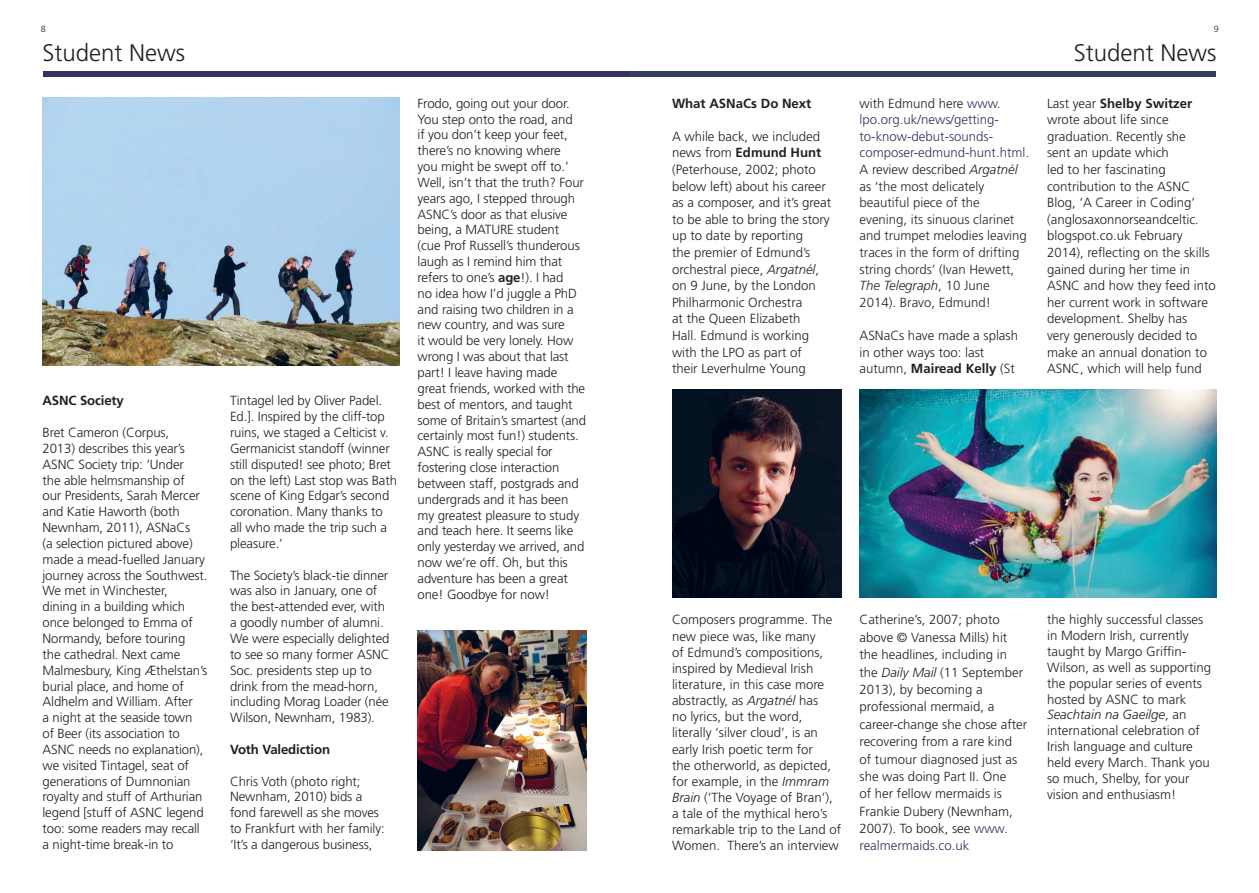
<style>
.page{position:relative;width:1259px;height:893px;background:#fff}
.page>*{position:absolute;margin:0;border:0;box-sizing:border-box;transform-origin:0 0}
.t1{font:300 24px "Frutiger LT Std";color:#231f20}
.t2{font:300 13.2px/15.9px "Frutiger LT Std";letter-spacing:-.01em;color:#231f20}
.t3{font:300 13.2px/16.6px "Frutiger LT Std";color:#252626}
.t4{font:700 13.2px "Frutiger LT Std";letter-spacing:-.01em;color:#231f20}
.t5{font:300 9px "Frutiger LT Std";color:#231f20}
.s1{font-weight:700}
.s2{font-style:italic}
.s3{color:#231f20}
.s4{color:#402c5d}
.s5{font-style:italic;color:#231f20}
</style>
<div class="page">
<div style="left:43px;top:71px;width:586px;height:6px;background:#383061"></div>
<div style="left:629px;top:71px;width:587px;height:6px;background:#343f5a"></div>
<img style="left:672px;top:390px;width:169px;height:208px">
<img style="left:859px;top:390px;width:357px;height:208px">
<img style="left:43px;top:98px;width:356px;height:267px">
<img style="left:417px;top:630px;width:170px;height:220px">
<p class="t5" style="left:41px;top:24px;width:7px">8</p>
<p class="t5" style="left:1213px;top:24px;width:7px">9</p>
<h1 class="t1" style="left:43px;top:39px;width:144px">Student News</h1>
<h1 class="t1" style="left:1073px;top:39px;width:144px">Student News</h1>
<p class="t4" style="left:43px;top:393px;width:83px">ASNC Society</p>
<p class="t2" style="left:43px;top:425px;width:166px">Bret Cameron (Corpus,<br>2013) describes this year’s<br>ASNC Society trip: ‘Under<br>the able helmsmanship of<br>our Presidents, Sarah Mercer and Katie Haworth (both<br>Newnham, 2011), ASNaCs<br>(a selection pictured above) made a mead-fuelled January journey across the Southwest.<br>We met in Winchester,<br>dining in a building which once belonged to Emma of<br>Normandy, before touring<br>the cathedral. Next came<br>Malmesbury, King Æthelstan’s burial place, and home of<br>Aldhelm and William. After<br>a night at the seaside town<br>of Beer (its association to<br>ASNC needs no explanation), we visited Tintagel, seat of generations of Dumnonian royalty and stuff of Arthurian legend [stuff of ASNC legend too: some readers may recall a night-time break-in to</p>
<p class="t2" style="left:230px;top:393px;width:168px">Tintagel led by Oliver Padel.<br>Ed.]. Inspired by the cliff-top ruins, we staged a Celticist v.<br>Germanicist standoff (winner still disputed! see photo; Bret on the left) Last stop was Bath scene of King Edgar’s second coronation. Many thanks to all who made the trip such a pleasure.’</p>
<p class="t2" style="left:230px;top:567px;width:161px">The Society’s black-tie dinner was also in January, one of the best-attended ever, with a goodly number of alumni.<br>We were especially delighted to see so many former ASNC<br>Soc. presidents step up to drink from the mead-horn, including Morag Loader (née<br>Wilson, Newnham, 1983).</p>
<p class="t4" style="left:230px;top:741px;width:101px">Voth Valediction</p>
<p class="t2" style="left:230px;top:773px;width:156px">Chris Voth (photo right;<br>Newnham, 2010) bids a fond farewell as she moves to Frankfurt with her family: ‘It’s a dangerous business,</p>
<p class="t2" style="left:417px;top:95px;width:170px">Frodo, going out your door.<br>You step onto the road, and<br>if you don’t keep your feet, there’s no knowing where<br>you might be swept off to.’<br>Well, isn’t that the truth? Four years ago, I stepped through<br>ASNC’s door as that elusive being, a MATURE student<br>(cue Prof Russell’s thunderous laugh as I remind him that refers to one’s <span class="s1">age</span>!). I had<br>no idea how I’d juggle a PhD and raising two children in a new country, and was sure<br>it would be very lonely. How wrong I was about that last part! I leave having made great friends, worked with the best of mentors, and taught some of Britain’s smartest (and certainly most fun!) students.<br>ASNC is really special for fostering close interaction between staff, postgrads and undergrads and it has been my greatest pleasure to study and teach here. It seems like only yesterday we arrived, and now we’re off. Oh, but this adventure has been a great one! Goodbye for now!</p>
<p class="t4" style="left:672px;top:95px;width:141px">What ASNaCs Do Next</p>
<p class="t2" style="left:672px;top:128px;width:161px;line-height:16.6px">A while back, we included news from <span class="s1">Edmund Hunt </span>(Peterhouse, 2002; photo below left) about his career as a composer, and it’s great to be able to bring the story up to date by reporting<br>the premier of Edmund’s orchestral piece, <span class="s2">Argatnél</span>, on 9 June, by the London<br>Philharmonic Orchestra<br>at the Queen Elizabeth<br>Hall. Edmund is working with the LPO as part of<br>their Leverhulme Young</p>
<p class="t2" style="left:672px;top:612px;width:171px">Composers programme. The new piece was, like many<br>of Edmund’s compositions, inspired by Medieval Irish literature, in this case more abstractly, as <span class="s2">Argatnél</span> has<br>no lyrics, but the word, literally ‘silver cloud’, is an early Irish poetic term for<br>the otherworld, as depicted, for example, in the <span class="s2">Immram<br>Brain</span> (‘The Voyage of Bran’), a tale of the mythical hero’s remarkable trip to the Land of<br>Women. There’s an interview</p>
<p class="t3" style="left:859px;top:95px;width:171px"><span class="s3">with Edmund here</span> <span class="s4">www. lpo.org.uk/news/getting&shy;to-know-debut-sounds&shy;composer-edmund-hunt.html</span><span class="s3">.<br>A review described</span> <span class="s5">Argatnél </span><span class="s3">as ‘</span>the most delicately beautiful piece of the evening, its sinuous clarinet and trumpet melodies leaving traces in the form of drifting string chords’ (Ivan Hewett,<br><span class="s2">The Telegraph</span>, 10 June<br>2014). Bravo, Edmund!</p>
<p class="t2" style="left:859px;top:327px;width:160px;line-height:16.6px">ASNaCs have made a splash in other ways too: last autumn, <span class="s1">Mairead Kelly</span> (St</p>
<p class="t2" style="left:859px;top:611px;width:169px;line-height:17.4px">Catherine’s, 2007; photo above © Vanessa Mills) hit the headlines, including in the <span class="s2">Daily Mail</span> (11 September<br>2013), by becoming a professional mermaid, a career-change she chose after recovering from a rare kind<br>of tumour diagnosed just as she was doing Part II. One<br>of her fellow mermaids is<br>Frankie Dubery (Newnham,<br>2007). To book, see <span class="s4">www. realmermaids.co.uk</span></p>
<p class="t2" style="left:1047px;top:95px;width:170px;line-height:16.6px">Last year <span class="s1">Shelby Switzer </span>wrote about life since graduation. Recently she<br>sent an update which<br>led to her fascinating contribution to the ASNC<br>Blog, ‘A Career in Coding’ (anglosaxonnorseandceltic. blogspot.co.uk February<br>2014), reflecting on the skills gained during her time in<br>ASNC and how they feed into her current work in software development. Shelby has<br>very generously decided to make an annual donation to<br>ASNC, which will help fund</p>
<p class="t2" style="left:1047px;top:612px;width:165px">the highly successful classes in Modern Irish, currently taught by Margo Griffin-<br>Wilson, as well as supporting the popular series of events hosted by ASNC to mark<br><span class="s2">Seachtain na Gaeilge</span>, an international celebration of<br>Irish language and culture held every March. Thank you so much, Shelby, for your vision and enthusiasm!</p>
</div>
